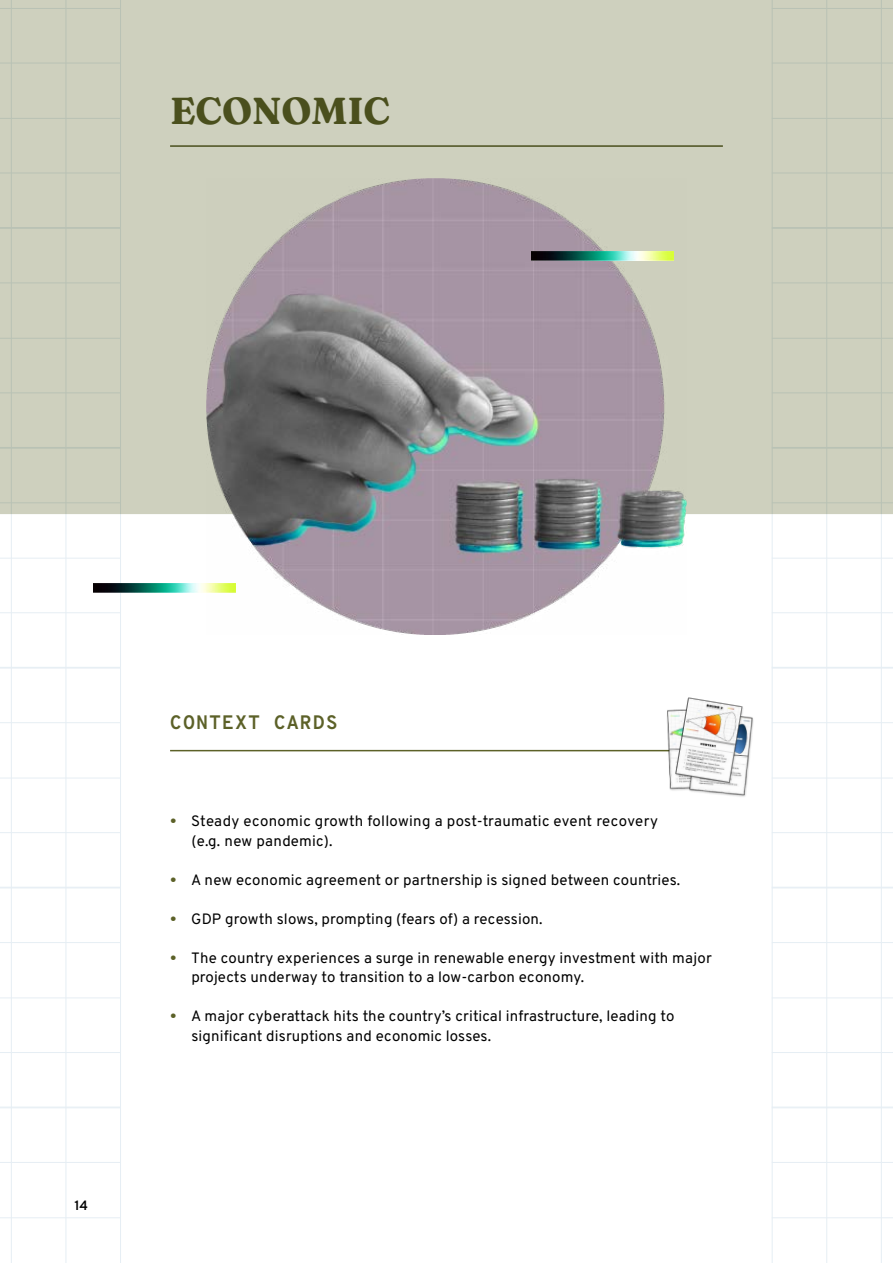
<style>
.page{position:relative;width:893px;height:1263px;background:#fff}
.page>*{position:absolute;margin:0;border:0;box-sizing:border-box;transform-origin:0 0}
.t1{font:700 37.5px "Fraunces 9 pt";color:#5c6128}
.t2{font:700 19.5px "Overpass Mono";letter-spacing:.05em;color:#5c6128}
.t3{font:15px/19.5px "Overpass";letter-spacing:.01em;color:#000}
.t4{font:600 13.5px "Overpass";color:#000}
.s1{font-weight:900;color:#5c6128}
</style>
<div class="page">
<hr style="left:11px;top:0;width:1px;height:1263px;background:#e6eef4">
<hr style="left:66px;top:0;width:1px;height:1263px;background:#e6eef4">
<hr style="left:120px;top:0;width:1px;height:1263px;background:#e6eef4">
<hr style="left:0;top:558px;width:121px;height:1px;background:#e6eef4">
<hr style="left:0;top:612px;width:121px;height:1px;background:#e6eef4">
<hr style="left:0;top:667px;width:121px;height:1px;background:#e6eef4">
<hr style="left:0;top:668px;width:121px;height:1px;background:#e6eef4">
<hr style="left:0;top:778px;width:121px;height:1px;background:#e6eef4">
<hr style="left:0;top:722px;width:121px;height:1px;background:#e6eef4">
<hr style="left:0;top:832px;width:121px;height:1px;background:#e6eef4">
<hr style="left:0;top:887px;width:121px;height:1px;background:#e6eef4">
<hr style="left:0;top:997px;width:121px;height:1px;background:#e6eef4">
<hr style="left:0;top:942px;width:121px;height:1px;background:#e6eef4">
<hr style="left:0;top:1052px;width:121px;height:1px;background:#e6eef4">
<hr style="left:0;top:1107px;width:121px;height:1px;background:#e6eef4">
<hr style="left:0;top:1217px;width:121px;height:1px;background:#e6eef4">
<hr style="left:0;top:1162px;width:121px;height:1px;background:#e6eef4">
<hr style="left:881px;top:0;width:1px;height:1263px;background:#e6eef4">
<hr style="left:826px;top:0;width:1px;height:1263px;background:#e6eef4">
<hr style="left:772px;top:0;width:1px;height:1263px;background:#e6eef4">
<hr style="left:772px;top:558px;width:121px;height:1px;background:#e6eef4">
<hr style="left:772px;top:612px;width:121px;height:1px;background:#e6eef4">
<hr style="left:772px;top:667px;width:121px;height:1px;background:#e6eef4">
<hr style="left:772px;top:668px;width:121px;height:1px;background:#e6eef4">
<hr style="left:772px;top:778px;width:121px;height:1px;background:#e6eef4">
<hr style="left:772px;top:722px;width:121px;height:1px;background:#e6eef4">
<hr style="left:772px;top:832px;width:121px;height:1px;background:#e6eef4">
<hr style="left:772px;top:887px;width:121px;height:1px;background:#e6eef4">
<hr style="left:772px;top:997px;width:121px;height:1px;background:#e6eef4">
<hr style="left:772px;top:942px;width:121px;height:1px;background:#e6eef4">
<hr style="left:772px;top:1052px;width:121px;height:1px;background:#e6eef4">
<hr style="left:772px;top:1107px;width:121px;height:1px;background:#e6eef4">
<hr style="left:772px;top:1217px;width:121px;height:1px;background:#e6eef4">
<hr style="left:772px;top:1162px;width:121px;height:1px;background:#e6eef4">
<hr style="left:170px;top:750px;width:553px;height:1px;background:#5c6128">
<div style="left:0;top:0;width:893px;height:514px;background:#ced0be"></div>
<img style="left:93px;top:583px;width:114px;height:9px">
<img style="left:207px;top:179px;width:479px;height:456px">
<img style="left:531px;top:252px;width:142px;height:9px">
<img style="left:661px;top:710px;width:7px;height:42px">
<img style="left:691px;top:717px;width:63px;height:80px">
<img style="left:668px;top:697px;width:83px;height:94px">
<h1 class="t1" style="left:170px;top:82px;width:222px">ECONOMIC</h1>
<p class="t4" style="left:74px;top:1194px;width:15px">14</p>
<h2 class="t2" style="left:170px;top:706px;width:169px">CONTEXT CARDS</h2>
<p class="t3" style="left:191px;top:811px;width:468px;text-indent:-21px"><span class="s1">•</span> Steady economic growth following a post-traumatic event recovery (e.g. new pandemic).</p>
<p class="t3" style="left:170px;top:869px;width:512px"><span class="s1">•</span> A new economic agreement or partnership is signed between countries.</p>
<p class="t3" style="left:170px;top:908px;width:374px"><span class="s1">•</span> GDP growth slows, prompting (fears of) a recession.</p>
<p class="t3" style="left:191px;top:947px;width:522px;text-indent:-21px"><span class="s1">•</span> The country experiences a surge in renewable energy investment with major projects underway to transition to a low-carbon economy.</p>
<p class="t3" style="left:191px;top:1006px;width:485px;text-indent:-21px"><span class="s1">•</span> A major cyberattack hits the country’s critical infrastructure, leading to significant disruptions and economic losses.</p>
</div>
